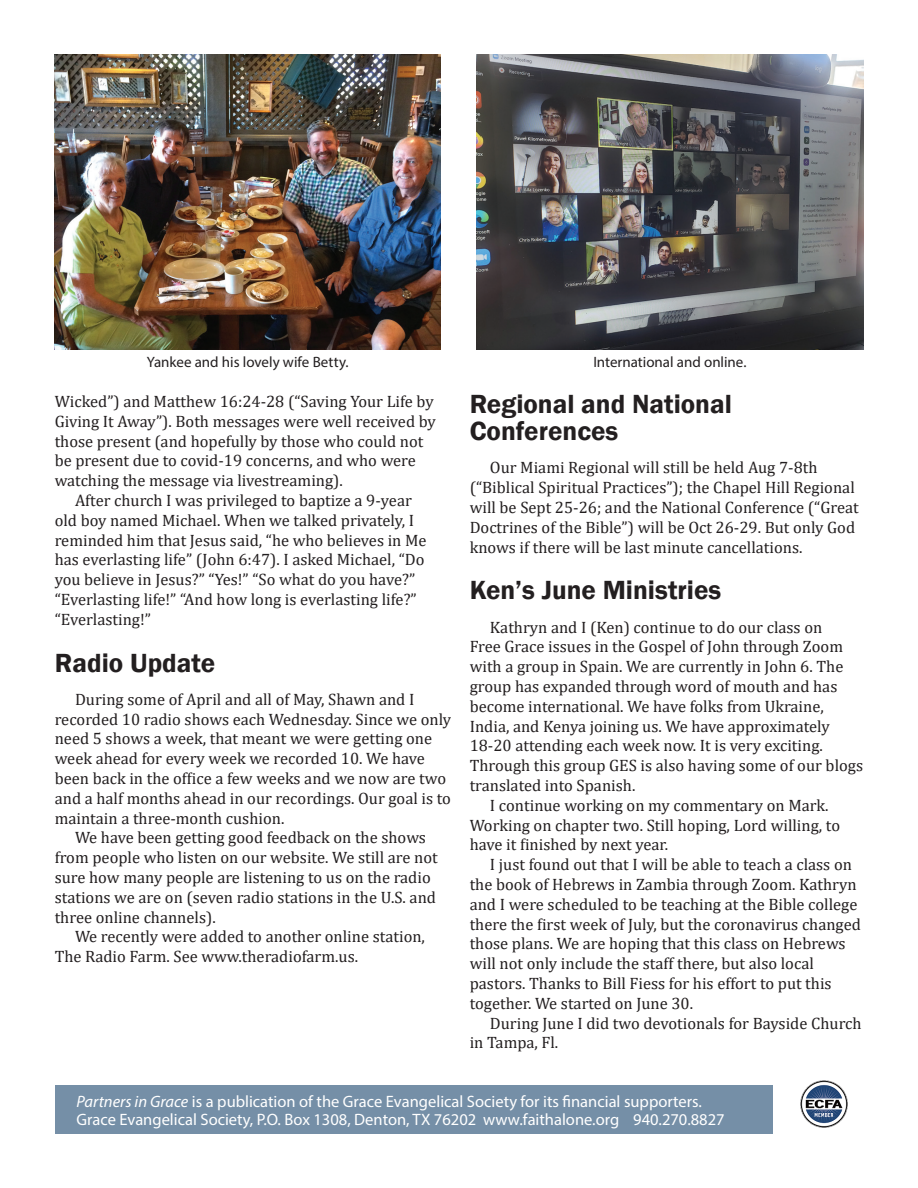
<style>
.page{position:relative;width:918px;height:1188px;background:#fff}
.page>*{position:absolute;margin:0;border:0;box-sizing:border-box;transform-origin:0 0}
.t1{font:600 27px/27px "Franklin Gothic";color:#231f20}
.newsletter_text{font:16.5px/19.8px "Cambria";color:#231f20}
.t2{font:16.5px "Myriad Pro";color:#fff}
.Picture_Caption{font:15px "Myriad Pro";color:#231f20}
.s1{font-style:italic}
</style>
<div class="page">
<div style="left:55px;top:1085px;width:718px;height:48px;background:#758fa7"></div>
<img style="left:800px;top:1080px;width:48px;height:48px">
<img style="left:54px;top:54px;width:386px;height:296px">
<img style="left:476px;top:54px;width:388px;height:296px">
<p class="Picture_Caption" style="left:147px;top:353px;width:203px">Yankee and his lovely wife Betty.</p>
<p class="Picture_Caption" style="left:593px;top:353px;width:155px">International and online.</p>
<p class="newsletter_text" style="left:55px;top:391px;width:383px">Wicked”) and Matthew 16:24-28 (“Saving Your Life by Giving It Away”). Both messages were well received by those present (and hopefully by those who could not be present due to covid-19 concerns, and who were watching the message via livestreaming).</p>
<p class="newsletter_text" style="left:55px;top:490px;width:373px;text-indent:20px">After church I was privileged to baptize a 9-year old boy named Michael. When we talked privately, I reminded him that Jesus said, “he who believes in Me has everlasting life” (John 6:47). I asked Michael, “Do you believe in Jesus?” “Yes!” “So what do you have?” “Everlasting life!” “And how long is everlasting life?” “Everlasting!”</p>
<p class="t1" style="left:55px;top:649px;width:162px">Radio Update</p>
<p class="newsletter_text" style="left:55px;top:689px;width:398px;text-indent:20px">During some of April and all of May, Shawn and I recorded 10 radio shows each Wednesday. Since we only need 5 shows a week, that meant we were getting one week ahead for every week we recorded 10. We have been back in the office a few weeks and we now are two and a half months ahead in our recordings. Our goal is to maintain a three-month cushion.</p>
<p class="newsletter_text" style="left:55px;top:828px;width:384px;text-indent:20px">We have been getting good feedback on the shows from people who listen on our website. We still are not sure how many people are listening to us on the radio stations we are on (seven radio stations in the U.S. and three online channels).</p>
<p class="newsletter_text" style="left:55px;top:927px;width:372px;text-indent:20px">We recently were added to another online station,<br>The Radio Farm. See www.theradiofarm.us.</p>
<p class="t1" style="left:470px;top:391px;width:264px">Regional and National<br>Conferences</p>
<p class="newsletter_text" style="left:470px;top:458px;width:391px;text-indent:20px">Our Miami Regional will still be held Aug 7-8th (“Biblical Spiritual Practices”); the Chapel Hill Regional will be Sept 25-26; and the National Conference (“Great Doctrines of the Bible”) will be Oct 26-29. But only God knows if there will be last minute cancellations.</p>
<p class="t1" style="left:470px;top:577px;width:253px">Ken’s June Ministries</p>
<p class="newsletter_text" style="left:470px;top:617px;width:395px;text-indent:20px">Kathryn and I (Ken) continue to do our class on<br>Free Grace issues in the Gospel of John through Zoom with a group in Spain. We are currently in John 6. The group has expanded through word of mouth and has become international. We have folks from Ukraine, India, and Kenya joining us. We have approximately 18-20 attending each week now. It is very exciting.<br>Through this group GES is also having some of our blogs translated into Spanish.</p>
<p class="newsletter_text" style="left:470px;top:795px;width:372px;text-indent:20px">I continue working on my commentary on Mark.<br>Working on chapter two. Still hoping, Lord willing, to have it finished by next year.</p>
<p class="newsletter_text" style="left:470px;top:855px;width:393px;text-indent:20px">I just found out that I will be able to teach a class on the book of Hebrews in Zambia through Zoom. Kathryn and I were scheduled to be teaching at the Bible college there the first week of July, but the coronavirus changed those plans. We are hoping that this class on Hebrews will not only include the staff there, but also local pastors. Thanks to Bill Fiess for his effort to put this together. We started on June 30.</p>
<p class="newsletter_text" style="left:470px;top:1013px;width:393px;text-indent:20px">During June I did two devotionals for Bayside Church in Tampa, Fl.</p>
<p class="t2" style="left:76px;top:1091px;width:627px"><span class="s1">Partners in Grace</span> is a publication of the Grace Evangelical Society for its financial supporters.</p>
<p class="t2" style="left:76px;top:1109px;width:650px">Grace Evangelical Society, P.O. Box 1308, Denton, TX 76202 www.faithalone.org 940.270.8827</p>
</div>
